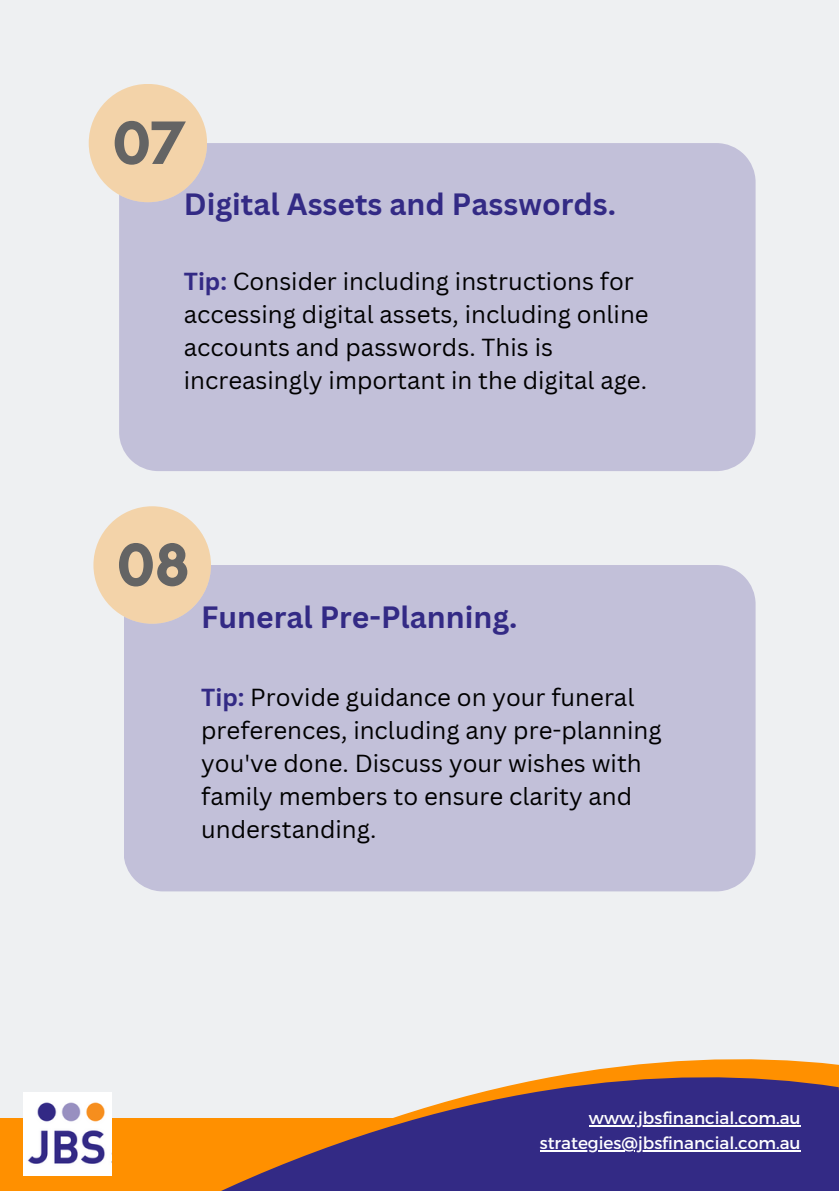
<style>
.page{position:relative;width:839px;height:1191px;background:#fff}
.page>*{position:absolute;margin:0;border:0;box-sizing:border-box;transform-origin:0 0}
.t1{font:700 62.4px "Glacial Indifference";color:#646464}
.t2{font:700 62px "Glacial Indifference";color:#646464}
.t3{font:700 30px "Canva Sans";color:#332a85}
.t4{font:24px/33px "Canva Sans";color:#000}
.t5{font:17px "Montserrat";color:#fff}
.s1{font-weight:700;color:#332a85}
</style>
<div class="page">
<div style="left:0;top:0;width:838px;height:1191px;background:#eef0f2"></div>
<div style="left:0;top:1118px;width:838px;height:73px;background:#ff9000"></div>
<svg style="left:83px;top:1059px;width:755px;height:132px;fill:#332a85"></svg>
<img style="left:23px;top:1093px;width:89px;height:82px">
<div style="left:119px;top:143px;width:636px;height:328px;background:#c2c0d9"></div>
<div style="left:89px;top:84px;width:118px;height:118px;background:#f3d3a9;border-radius:50%"></div>
<div style="left:124px;top:565px;width:631px;height:326px;background:#c2c0d9"></div>
<div style="left:93px;top:506px;width:118px;height:118px;background:#f3d3a9;border-radius:50%"></div>
<hr style="left:589px;top:1125px;width:211px;height:1px;background:#fff">
<hr style="left:539px;top:1150px;width:261px;height:2px;background:#fff">
<p class="t1" style="left:112px;top:105px;width:74px">07</p>
<p class="t3" style="left:184px;top:183px;width:433px">Digital Assets and Passwords.</p>
<p class="t4" style="left:184px;top:265px;width:466px"><span class="s1">Tip:</span> Consider including instructions for accessing digital assets, including online accounts and passwords. This is increasingly important in the digital age.</p>
<p class="t2" style="left:117px;top:527px;width:74px">08</p>
<p class="t3" style="left:201px;top:596px;width:318px">Funeral Pre-Planning.</p>
<p class="t4" style="left:201px;top:680px;width:462px"><span class="s1">Tip:</span> Provide guidance on your funeral preferences, including any pre-planning you've done. Discuss your wishes with family members to ensure clarity and understanding.</p>
<p class="t5" style="left:589px;top:1107px;width:213px">www.jbsfinancial.com.au</p>
<p class="t5" style="left:539px;top:1132px;width:262px">strategies@jbsfinancial.com.au</p>
</div>
